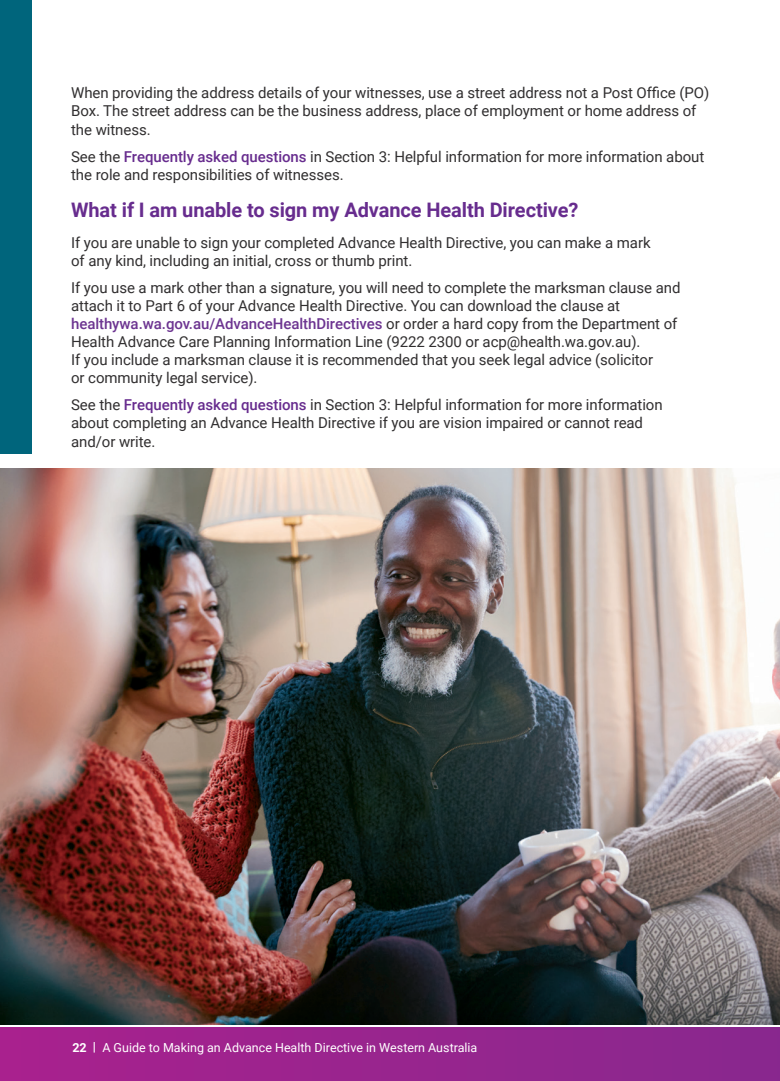
<style>
.page{position:relative;width:780px;height:1081px;background:#fff}
.page>*{position:absolute;margin:0;border:0;box-sizing:border-box;transform-origin:0 0}
.Sub_Head_2{font:700 20px "Roboto";letter-spacing:-.005em;color:#672c8e}
.Body_Copy{font:15px/18.1px "Roboto";letter-spacing:-.005em;color:#312f30}
.t1{font:12.5px "Roboto";color:#fff}
.s1{font-weight:500;color:#672c8e}
.s2{font-weight:500;color:#6d3591}
.s3{font-weight:700}
</style>
<div class="page">
<div style="left:0;top:1028px;width:780px;height:53px;background:linear-gradient(to right,#a9218e,#88288e)"></div>
<img style="left:0;top:468px;width:780px;height:556px">
<div style="left:0;top:0;width:32px;height:454px;background:#00657c"></div>
<p class="Body_Copy" style="left:71px;top:83px;width:639px">When providing the address details of your witnesses, use a street address not a Post Office (PO)<br>Box. The street address can be the business address, place of employment or home address of the witness.</p>
<p class="Body_Copy" style="left:71px;top:147px;width:634px">See the <span class="s1">Frequently asked questions</span> in Section 3: Helpful information for more information about the role and responsibilities of witnesses.</p>
<p class="Sub_Head_2" style="left:71px;top:196px;width:509px">What if I am unable to sign my Advance Health Directive?</p>
<p class="Body_Copy" style="left:71px;top:232px;width:581px">If you are unable to sign your completed Advance Health Directive, you can make a mark of any kind, including an initial, cross or thumb print.</p>
<p class="Body_Copy" style="left:71px;top:278px;width:610px">If you use a mark other than a signature, you will need to complete the marksman clause and attach it to Part 6 of your Advance Health Directive. You can download the clause at <span class="s2">healthywa.wa.gov.au/AdvanceHealthDirectives</span> or order a hard copy from the Department of Health Advance Care Planning Information Line (9222 2300 or acp@health.wa.gov.au).<br>If you include a marksman clause it is recommended that you seek legal advice (solicitor<br>or community legal service).</p>
<p class="Body_Copy" style="left:71px;top:395px;width:593px">See the <span class="s1">Frequently asked questions</span> in Section 3: Helpful information for more information about completing an Advance Health Directive if you are vision impaired or cannot read and/or write.</p>
<p class="t1" style="left:72px;top:1038px;width:406px"><span class="s3">22 |</span> A Guide to Making an Advance Health Directive in Western Australia</p>
</div>
